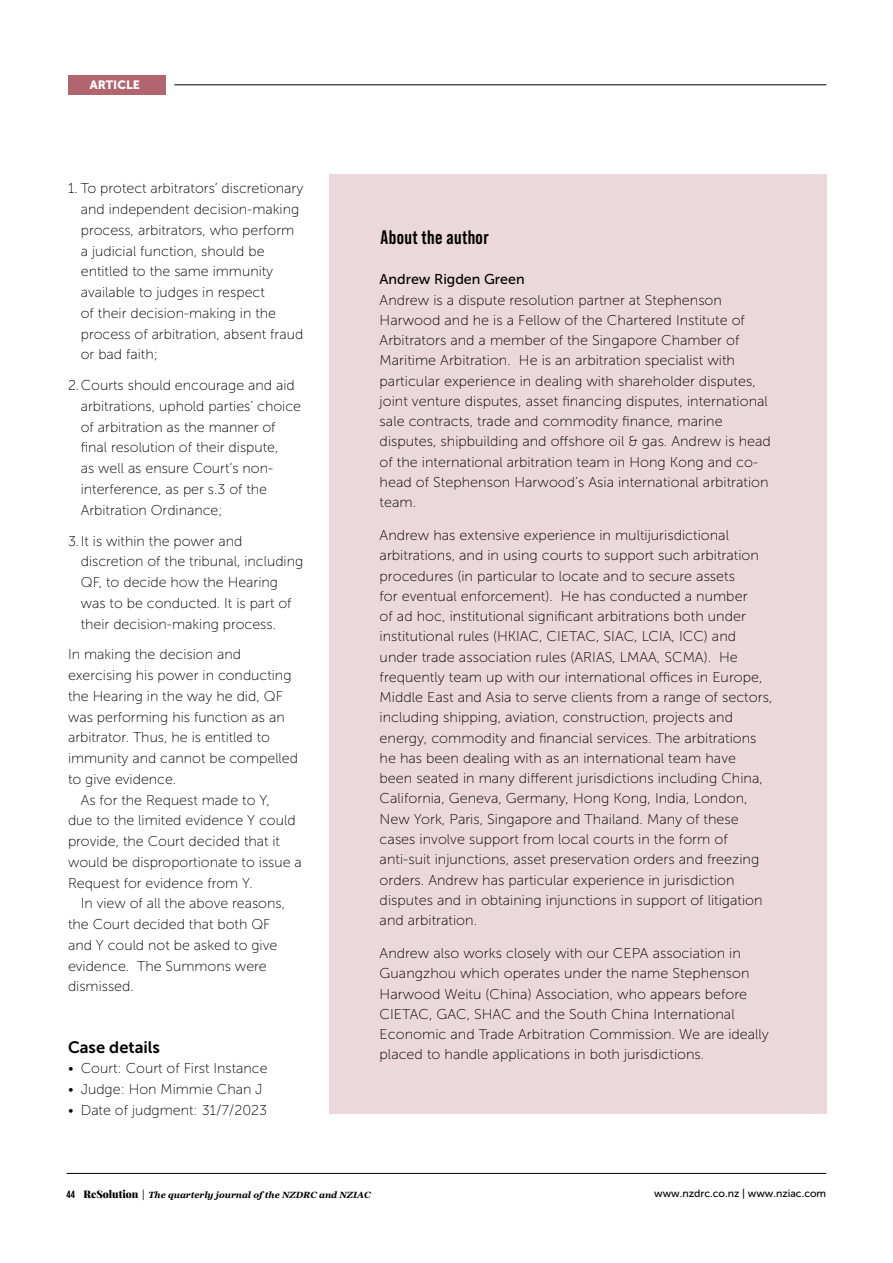
<style>
.page{position:relative;width:893px;height:1263px;background:#fff}
.page>*{position:absolute;margin:0;border:0;box-sizing:border-box;transform-origin:0 0}
.t1{font:700 19.5px "Bebas Neue Pro";letter-spacing:.02em;color:#000}
.t2{font:16.5px "Museo Sans 700";color:#000}
.t3{font:14.25px/20.2px "Museo Sans 100";color:#000}
.t4{font:14.25px "Museo Sans 500";color:#000}
.t5{font:12px "Museo Sans 900";color:#fff}
.t6{font:10.5px "Museo Sans 500";color:#000}
.t7{font:italic 700 9px "Georgia";color:#000}
.s1{font-family:"Bebas Neue Pro";font-style:normal;font-size:10.5px}
.s2{font-family:"Playfair Display";font-weight:900;font-style:normal;font-size:10.5px}
.s3{font-family:"Bebas Neue Pro";font-weight:400;font-style:normal;font-size:10.5px}
</style>
<div class="page">
<hr style="left:67px;top:1173px;width:759px;height:1px;background:#000">
<div style="left:68px;top:76px;width:97px;height:19px;background:#b2656f"></div>
<hr style="left:174px;top:85px;width:652px;height:1px;background:#000">
<div style="left:329px;top:174px;width:497px;height:940px;background:#ecd8db"></div>
<hr style="left:892px;top:1171px;width:1px;height:92px;background:#cf128c">
<p class="t5" style="left:90px;top:78px;width:52px">ARTICLE</p>
<p class="t3" style="left:81px;top:178px;width:224px;line-height:20.7px;text-indent:-13px">1. To protect arbitrators’ discretionary and independent decision-making process, arbitrators, who perform a judicial function, should be entitled to the same immunity available to judges in respect<br>of their decision-making in the process of arbitration, absent fraud or bad faith;</p>
<p class="t3" style="left:81px;top:375px;width:222px;line-height:20.7px;text-indent:-13px">2.Courts should encourage and aid arbitrations, uphold parties’ choice of arbitration as the manner of final resolution of their dispute,<br>as well as ensure Court’s non&shy;interference, as per s.3 of the<br>Arbitration Ordinance;</p>
<p class="t3" style="left:81px;top:530px;width:224px;line-height:20.7px;text-indent:-13px">3.It is within the power and discretion of the tribunal, including<br>QF, to decide how the Hearing was to be conducted. It is part of their decision-making process.</p>
<p class="t3" style="left:68px;top:644px;width:174px">In making the decision and</p>
<p class="t3" style="left:68px;top:665px;width:225px">exercising his power in conducting</p>
<p class="t3" style="left:68px;top:686px;width:216px">the Hearing in the way he did, QF</p>
<p class="t3" style="left:68px;top:707px;width:218px">was performing his function as an</p>
<p class="t3" style="left:68px;top:727px;width:203px">arbitrator. Thus, he is entitled to</p>
<p class="t3" style="left:68px;top:748px;width:232px">immunity and cannot be compelled</p>
<p class="t3" style="left:68px;top:769px;width:110px">to give evidence.</p>
<p class="t3" style="left:81px;top:790px;width:191px">As for the Request made to Y,</p>
<p class="t3" style="left:68px;top:810px;width:229px">due to the limited evidence Y could</p>
<p class="t3" style="left:68px;top:831px;width:214px">provide, the Court decided that it</p>
<p class="t3" style="left:68px;top:852px;width:235px">would be disproportionate to issue a</p>
<p class="t3" style="left:68px;top:873px;width:186px">Request for evidence from Y.</p>
<p class="t3" style="left:81px;top:893px;width:206px">In view of all the above reasons,</p>
<p class="t3" style="left:68px;top:914px;width:204px">the Court decided that both QF</p>
<p class="t3" style="left:68px;top:935px;width:211px">and Y could not be asked to give</p>
<p class="t3" style="left:68px;top:956px;width:200px">evidence. The Summons were</p>
<p class="t3" style="left:68px;top:976px;width:67px">dismissed.</p>
<p class="t2" style="left:68px;top:1038px;width:94px">Case details</p>
<p class="t3" style="left:68px;top:1058px;width:201px">• Court: Court of First Instance</p>
<p class="t3" style="left:68px;top:1079px;width:196px">• Judge: Hon Mimmie Chan J</p>
<p class="t3" style="left:68px;top:1100px;width:201px">• Date of judgment: 31/7/2023</p>
<h1 class="t1" style="left:381px;top:226px;width:110px">About the author</h1>
<p class="t4" style="left:380px;top:272px;width:146px">Andrew Rigden Green</p>
<p class="t3" style="left:380px;top:290px;width:393px">Andrew is a dispute resolution partner at Stephenson Harwood and he is a Fellow of the Chartered Institute of Arbitrators and a member of the Singapore Chamber of Maritime Arbitration. He is an arbitration specialist with particular experience in dealing with shareholder disputes, joint venture disputes, asset financing disputes, international sale contracts, trade and commodity finance, marine disputes, shipbuilding and offshore oil &amp; gas. Andrew is head of the international arbitration team in Hong Kong and co&shy;head of Stephenson Harwood’s Asia international arbitration team.</p>
<p class="t3" style="left:380px;top:525px;width:394px">Andrew has extensive experience in multijurisdictional arbitrations, and in using courts to support such arbitration procedures (in particular to locate and to secure assets<br>for eventual enforcement). He has conducted a number<br>of ad hoc, institutional significant arbitrations both under institutional rules (HKIAC, CIETAC, SIAC, LCIA, ICC) and under trade association rules (ARIAS, LMAA, SCMA). He frequently team up with our international offices in Europe, Middle East and Asia to serve clients from a range of sectors, including shipping, aviation, construction, projects and energy, commodity and financial services. The arbitrations he has been dealing with as an international team have<br>been seated in many different jurisdictions including China, California, Geneva, Germany, Hong Kong, India, London, New York, Paris, Singapore and Thailand. Many of these cases involve support from local courts in the form of anti-suit injunctions, asset preservation orders and freezing orders. Andrew has particular experience in jurisdiction disputes and in obtaining injunctions in support of litigation and arbitration.</p>
<p class="t3" style="left:380px;top:943px;width:391px">Andrew also works closely with our CEPA association in Guangzhou which operates under the name Stephenson Harwood Weitu (China) Association, who appears before CIETAC, GAC, SHAC and the South China International Economic and Trade Arbitration Commission. We are ideally placed to handle applications in both jurisdictions.</p>
<p class="t7" style="left:67px;top:1188px;width:305px"><span class="s1">44</span> <span class="s2">ReSolution</span> <span class="s3">|</span> The quarterly journal of the NZDRC and NZIAC</p>
<p class="t6" style="left:654px;top:1188px;width:174px">www.nzdrc.co.nz | www.nziac.com</p>
</div>
